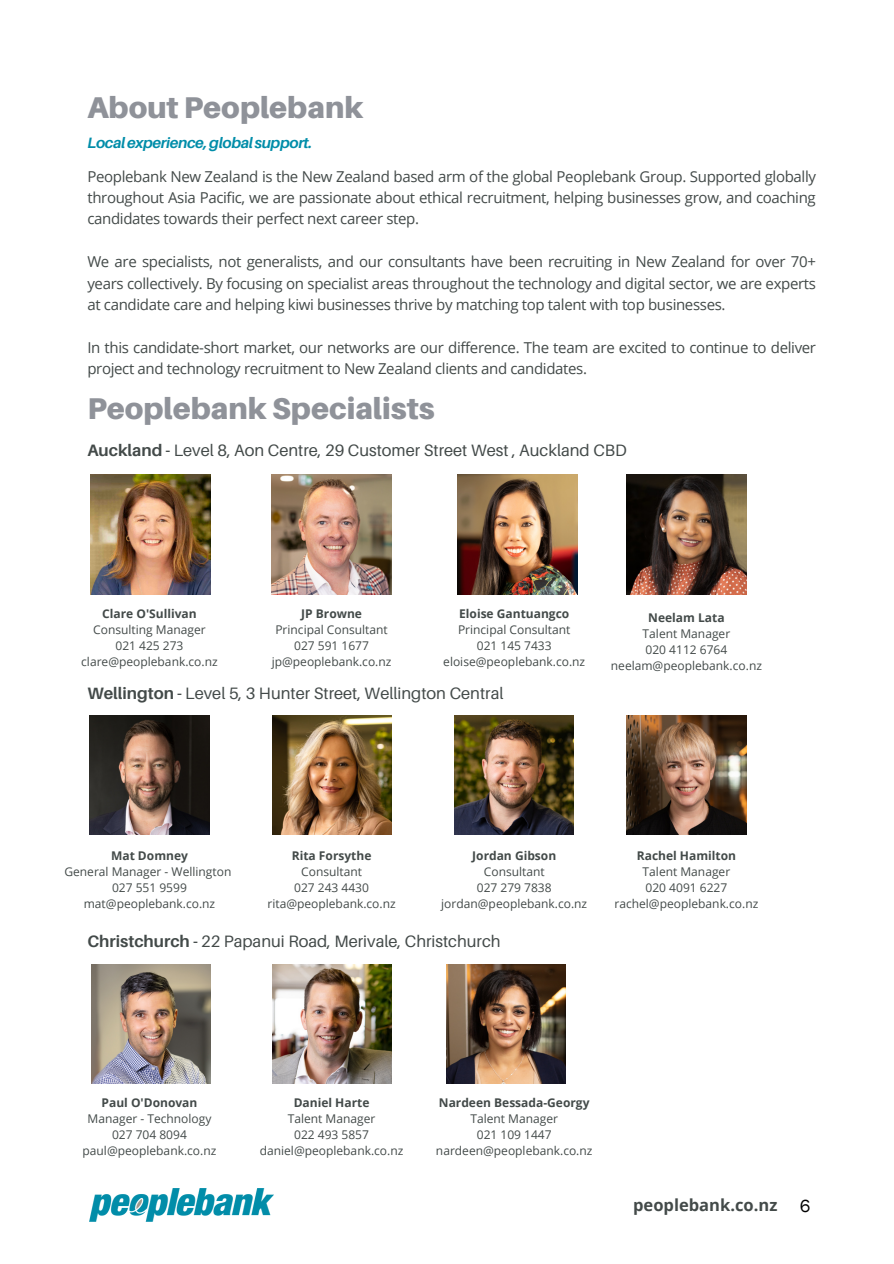
<style>
.page{position:relative;width:894px;height:1264px;background:#fff}
.page>*{position:absolute;margin:0;border:0;box-sizing:border-box;transform-origin:0 0}
.t1{font:900 30px "Aileron";color:#8f9299}
.t2{font:18px "Franklin Gothic";color:#000}
.t3{font:16.5px "Aileron";color:#434a49}
.t4{font:700 16.5px "Open Sans";color:#434a49}
.t5{font:15px/21.5px "Open Sans";letter-spacing:-.025em;color:#434a49;text-align:justify}
.t6{font:italic 700 15px "Aileron";letter-spacing:-.025em;color:#008da9}
.t7{font:12px/16px "Open Sans";color:#434a49;text-align:center}
.t8{font:700 12px "Open Sans";color:#434a49}
.s1{font-weight:700}
</style>
<div class="page">
<img style="left:271px;top:474px;width:120px;height:120px">
<img style="left:90px;top:715px;width:119px;height:119px">
<img style="left:91px;top:964px;width:119px;height:119px">
<img style="left:272px;top:964px;width:119px;height:119px">
<img style="left:89px;top:1188px;width:184px;height:33px">
<img style="left:626px;top:715px;width:119px;height:119px">
<img style="left:446px;top:964px;width:119px;height:119px">
<img style="left:454px;top:715px;width:119px;height:119px">
<img style="left:91px;top:474px;width:120px;height:120px">
<img style="left:457px;top:474px;width:120px;height:120px">
<img style="left:272px;top:715px;width:119px;height:119px">
<img style="left:626px;top:474px;width:120px;height:120px">
<h1 class="t1" style="left:87px;top:89px;width:277px">About Peoplebank</h1>
<p class="t6" style="left:87px;top:133px;width:226px">Localexperience,globalsupport.</p>
<p class="t5" style="left:87px;top:165px;width:730px">Peoplebank New Zealand is the New Zealand based arm of the global Peoplebank Group. Supported globally throughout Asia Pacific, we are passionate about ethical recruitment, helping businesses grow, and coaching candidates towards their perfect next career step.</p>
<p class="t5" style="left:87px;top:251px;width:730px">We are specialists, not generalists, and our consultants have been recruiting in New Zealand for over 70+ years collectively. By focusing on specialist areas throughout the technology and digital sector, we are experts at candidate care and helping kiwi businesses thrive by matching top talent with top businesses.</p>
<p class="t5" style="left:87px;top:336px;width:730px">In this candidate-short market, our networks are our difference. The team are excited to continue to deliver project and technology recruitment to New Zealand clients and candidates.</p>
<h1 class="t1" style="left:87px;top:389px;width:348px">Peoplebank Specialists</h1>
<p class="t3" style="left:87px;top:440px;width:541px"><span class="s1">Auckland -</span> Level 8, Aon Centre, 29 Customer Street West , Auckland CBD</p>
<p class="t8" style="left:102px;top:605px;width:96px">Clare O'Sullivan</p>
<p class="t7" style="left:81px;top:621px;width:138px">Consulting Manager<br>021 425 273 clare@peoplebank.co.nz</p>
<p class="t8" style="left:301px;top:605px;width:62px">JP Browne</p>
<p class="t7" style="left:271px;top:621px;width:121px">Principal Consultant<br>027 591 1677 jp@peoplebank.co.nz</p>
<p class="t8" style="left:459px;top:605px;width:112px">Eloise Gantuangco</p>
<p class="t7" style="left:443px;top:621px;width:143px">Principal Consultant<br>021 145 7433 eloise@peoplebank.co.nz</p>
<p class="t3" style="left:87px;top:682px;width:417px"><span class="s1">Wellington -</span> Level 5, 3 Hunter Street, Wellington Central</p>
<p class="t8" style="left:648px;top:609px;width:78px">Neelam Lata</p>
<p class="t7" style="left:610px;top:625px;width:152px">Talent Manager<br>020 4112 6764 neelam@peoplebank.co.nz</p>
<p class="t8" style="left:111px;top:847px;width:78px">Mat Domney</p>
<p class="t7" style="left:64px;top:863px;width:168px">General Manager - Wellington<br>027 551 9599 mat@peoplebank.co.nz</p>
<p class="t8" style="left:292px;top:847px;width:81px">Rita Forsythe</p>
<p class="t7" style="left:267px;top:863px;width:130px">Consultant<br>027 243 4430 rita@peoplebank.co.nz</p>
<p class="t8" style="left:472px;top:847px;width:85px">Jordan Gibson</p>
<p class="t7" style="left:441px;top:863px;width:147px">Consultant<br>027 279 7838 jordan@peoplebank.co.nz</p>
<p class="t3" style="left:87px;top:930px;width:414px"><span class="s1">Christchurch -</span> 22 Papanui Road, Merivale, Christchurch</p>
<p class="t8" style="left:636px;top:847px;width:101px">Rachel Hamilton</p>
<p class="t7" style="left:614px;top:863px;width:145px">Talent Manager<br>020 4091 6227 rachel@peoplebank.co.nz</p>
<p class="t8" style="left:101px;top:1093px;width:97px">Paul O'Donovan</p>
<p class="t7" style="left:83px;top:1110px;width:135px">Manager - Technology<br>027 704 8094 paul@peoplebank.co.nz</p>
<p class="t8" style="left:293px;top:1093px;width:77px">Daniel Harte</p>
<p class="t7" style="left:260px;top:1110px;width:145px">Talent Manager<br>022 493 5857 daniel@peoplebank.co.nz</p>
<p class="t8" style="left:439px;top:1093px;width:152px">Nardeen Bessada-Georgy</p>
<p class="t7" style="left:436px;top:1110px;width:158px">Talent Manager<br>021 109 1447 nardeen@peoplebank.co.nz</p>
<p class="t4" style="left:633px;top:1193px;width:146px">peoplebank.co.nz</p>
<p class="t2" style="left:799px;top:1195px;width:12px">6</p>
</div>
